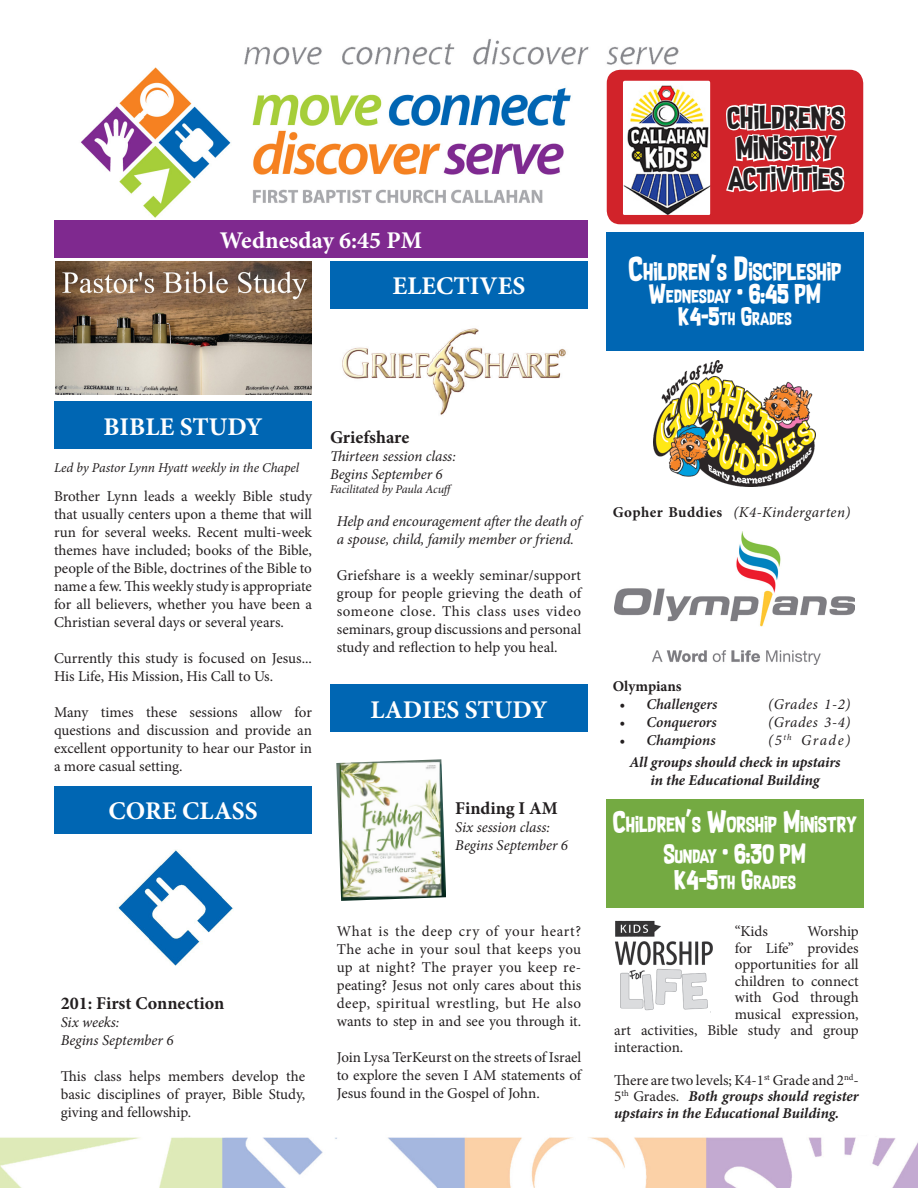
<style>
.page{position:relative;width:918px;height:1188px;background:#fff}
.page>*{position:absolute;margin:0;border:0;box-sizing:border-box;transform-origin:0 0}
.t1{font:700 25.5px "Minion Pro";color:#fff}
.t2{font:25.5px "Supersonic Rocketship";color:#231f20}
.t3{font:700 24px "Minion Pro";color:#fff}
.t4{font:22.5px "Supersonic Rocketship";color:#fff}
.t5{font:19.95px "Supersonic Rocketship";color:#fff}
.Pa2{font:700 18px "Minion Pro";color:#231f20}
.t6{font:17.85px "Supersonic Rocketship";color:#fff}
.t7{font:15.75px "Supersonic Rocketship";color:#fff}
.Default{font:15px/18px "Minion Pro";color:#231f20;text-align:justify}
.Pa2-2{font:italic 15px/18px "Minion Pro";letter-spacing:-.005em;color:#231f20}
.Subhead_1{font:italic 700 15px/16.5px "Minion Pro";letter-spacing:-.005em;color:#231f20;text-align:justify}
.t8{font:italic 600 15px "Minion Pro";letter-spacing:-.005em;color:#231f20}
.Subhead_1-2{font:italic 15px "Minion Pro";letter-spacing:.025em;color:#231f20}
.Subhead_1-3{font:700 15px "Minion Pro";color:#231f20}
.t9{font:14.7px "Supersonic Rocketship";color:#fff}
.t10{font:italic 13.5px "Minion Pro";letter-spacing:-.01em;color:#231f20}
.Pa2-3{font:italic 12px "Minion Pro";letter-spacing:-.01em;color:#231f20}
.s1{font-family:"Arial"}
.s2{font-size:28.5px}
.s3{font-size:15.75px}
.s4{font-size:21px}
.s5{font-weight:700;font-style:normal}
.s6{font-size:25.5px}
.s7{font-size:22.5px}
.s8{font-weight:400;font-style:normal}
</style>
<div class="page">
<img style="left:0;top:39px;width:918px;height:1149px">
<div style="left:607px;top:70px;width:256px;height:154px;background:#d1232a;border-radius:14px"></div>
<img style="left:78px;top:68px;width:499px;height:152px">
<div style="left:54px;top:220px;width:534px;height:37px;background:#7f298f"></div>
<div style="left:54px;top:402px;width:258px;height:47px;background:#0066b3"></div>
<div style="left:606px;top:799px;width:258px;height:108px;background:#74aa42"></div>
<img style="left:623px;top:81px;width:87px;height:134px">
<div style="left:606px;top:233px;width:258px;height:118px;background:#0066b3"></div>
<img style="left:606px;top:914px;width:115px;height:100px">
<svg style="left:726px;top:103px;width:120px;height:90px"></svg>
<img style="left:55px;top:261px;width:256px;height:134px">
<div style="left:330px;top:685px;width:258px;height:47px;background:#0066b3"></div>
<img style="left:336px;top:759px;width:110px;height:142px">
<img style="left:338px;top:324px;width:233px;height:94px">
<div style="left:330px;top:261px;width:258px;height:48px;background:#0066b3"></div>
<img style="left:653px;top:361px;width:163px;height:125px">
<img style="left:614px;top:531px;width:240px;height:133px">
<div style="left:54px;top:786px;width:258px;height:48px;background:#0066b3"></div>
<img style="left:117px;top:850px;width:116px;height:117px">
<p class="t3" style="left:220px;top:223px;width:204px">Wednesday 6:45 PM</p>
<p class="t1" style="left:393px;top:268px;width:134px">ELECTIVES</p>
<p class="t2" style="left:727px;top:98px;width:119px">CHILDREN<span class="s1">’</span>S</p>
<p class="t2" style="left:736px;top:128px;width:100px">MINISTRY</p>
<p class="t2" style="left:728px;top:159px;width:117px">ACTIVITIES</p>
<p class="t5" style="left:629px;top:257px;width:214px"><span class="s2">C</span>HILDREN<span class="s2">'</span>S <span class="s2">D</span>ISCIPLESHIP</p>
<p class="t4" style="left:649px;top:276px;width:173px">W<span class="s3">EDNESDAY</span> • 6:45 PM</p>
<p class="t9" style="left:678px;top:308px;width:115px"><span class="s4">K4-5</span>TH <span class="s4">G</span>RADES</p>
<p class="t1" style="left:103px;top:409px;width:161px">BIBLE STUDY</p>
<p class="t10" style="left:54px;top:459px;width:247px">Led by Pastor Lynn Hyatt weekly in the Chapel</p>
<p class="Default" style="left:54px;top:487px;width:260px">Brother Lynn leads a weekly Bible study that usually centers upon a theme that will run for several weeks. Recent multi-week themes have included; books of the Bible, people of the Bible, doctrines of the Bible to name a few. This weekly study is appropriate for all believers, whether you have been a Christian several days or several years.</p>
<p class="Default" style="left:54px;top:649px;width:259px">Currently this study is focused on Jesus...<br>His Life, His Mission, His Call to Us.</p>
<p class="Default" style="left:54px;top:703px;width:259px">Many times these sessions allow for questions and discussion and provide an excellent opportunity to hear our Pastor in a more casual setting.</p>
<p class="t1" style="left:108px;top:793px;width:151px">CORE CLASS</p>
<p class="Pa2" style="left:330px;top:424px;width:81px">Griefshare</p>
<p class="Pa2-2" style="left:330px;top:447px;width:127px">Thirteen session class:</p>
<p class="Pa2-2" style="left:330px;top:465px;width:114px">Begins September 6</p>
<p class="Pa2-3" style="left:330px;top:481px;width:125px">Facilitated by Paula Acuff</p>
<p class="Pa2-2" style="left:337px;top:512px;width:246px">Help and encouragement after the death of a spouse, child, family member or friend.</p>
<p class="Default" style="left:337px;top:566px;width:246px">Griefshare is a weekly seminar/support group for people grieving the death of someone close. This class uses video seminars, group discussions and personal study and reflection to help you heal.</p>
<p class="t1" style="left:370px;top:692px;width:179px">LADIES STUDY</p>
<p class="Pa2" style="left:455px;top:796px;width:104px">Finding I AM</p>
<p class="Pa2-2" style="left:455px;top:819px;width:96px">Six session class:</p>
<p class="Pa2-2" style="left:455px;top:837px;width:114px">Begins September 6</p>
<p class="Pa2" style="left:61px;top:990px;width:165px">201: First Connection</p>
<p class="Pa2-2" style="left:61px;top:1013px;width:60px">Six weeks:</p>
<p class="Pa2-2" style="left:61px;top:1031px;width:114px">Begins September 6</p>
<p class="Default" style="left:61px;top:1067px;width:246px">This class helps members develop the basic disciplines of prayer, Bible Study, giving and fellowship.</p>
<p class="Default" style="left:337px;top:922px;width:246px">What is the deep cry of your heart?<br>The ache in your soul that keeps you up at night? The prayer you keep re&shy;peating? Jesus not only cares about this deep, spiritual wrestling, but He also wants to step in and see you through it.</p>
<p class="Default" style="left:337px;top:1048px;width:246px">Join Lysa TerKeurst on the streets of Israel to explore the seven I AM statements of Jesus found in the Gospel of John.</p>
<p class="Subhead_1-2" style="left:613px;top:502px;width:239px"><span class="s5">Gopher Buddies</span> (K4-Kindergarten)</p>
<p class="Subhead_1-3" style="left:613px;top:675px;width:70px">Olympians</p>
<p class="t8" style="left:620px;top:693px;width:99px">• Challengers</p>
<p class="Pa2-2" style="left:768px;top:695px;width:84px">(Grades 1-2)</p>
<p class="t8" style="left:620px;top:711px;width:99px">• Conquerors</p>
<p class="Pa2-2" style="left:768px;top:713px;width:84px">(Grades 3-4)</p>
<p class="t8" style="left:620px;top:729px;width:98px">• Champions</p>
<p class="Pa2-2" style="left:768px;top:731px;width:84px">(5<sup>th</sup> Grade)</p>
<p class="Subhead_1" style="left:629px;top:754px;width:213px">All groups should check in upstairs</p>
<p class="Subhead_1" style="left:650px;top:772px;width:171px">in the Educational Building</p>
<p class="t6" style="left:613px;top:810px;width:246px"><span class="s6">C</span>HILDREN<span class="s6">'</span>S <span class="s6">W</span>ORSHIP <span class="s6">M</span>INISTRY</p>
<p class="t4" style="left:664px;top:836px;width:144px">S<span class="s3">UNDAY</span> • 6:30 PM</p>
<p class="t7" style="left:674px;top:870px;width:123px"><span class="s7">K4-5</span>TH <span class="s7">G</span>RADES</p>
<p class="Default" style="left:735px;top:923px;width:35px">“Kids</p>
<p class="Default" style="left:808px;top:923px;width:53px">Worship</p>
<p class="Default" style="left:735px;top:939px;width:125px">for Life” provides</p>
<p class="Default" style="left:735px;top:956px;width:125px">opportunities for all</p>
<p class="Default" style="left:735px;top:972px;width:125px">children to connect</p>
<p class="Default" style="left:735px;top:989px;width:125px">with God through</p>
<p class="Default" style="left:735px;top:1005px;width:125px">musical expression,</p>
<p class="Default" style="left:614px;top:1022px;width:246px">art activities, Bible study and group</p>
<p class="Default" style="left:614px;top:1038px;width:71px">interaction.</p>
<p class="Subhead_1" style="left:614px;top:1072px;width:246px"><span class="s8">There are two levels; K4-1</span><sup>st</sup> <span class="s8">Grade and 2</span><sup>nd</sup><span class="s8">-5</span><sup>th</sup> <span class="s8">Grades.</span> Both groups should register upstairs in the Educational Building.</p>
</div>
